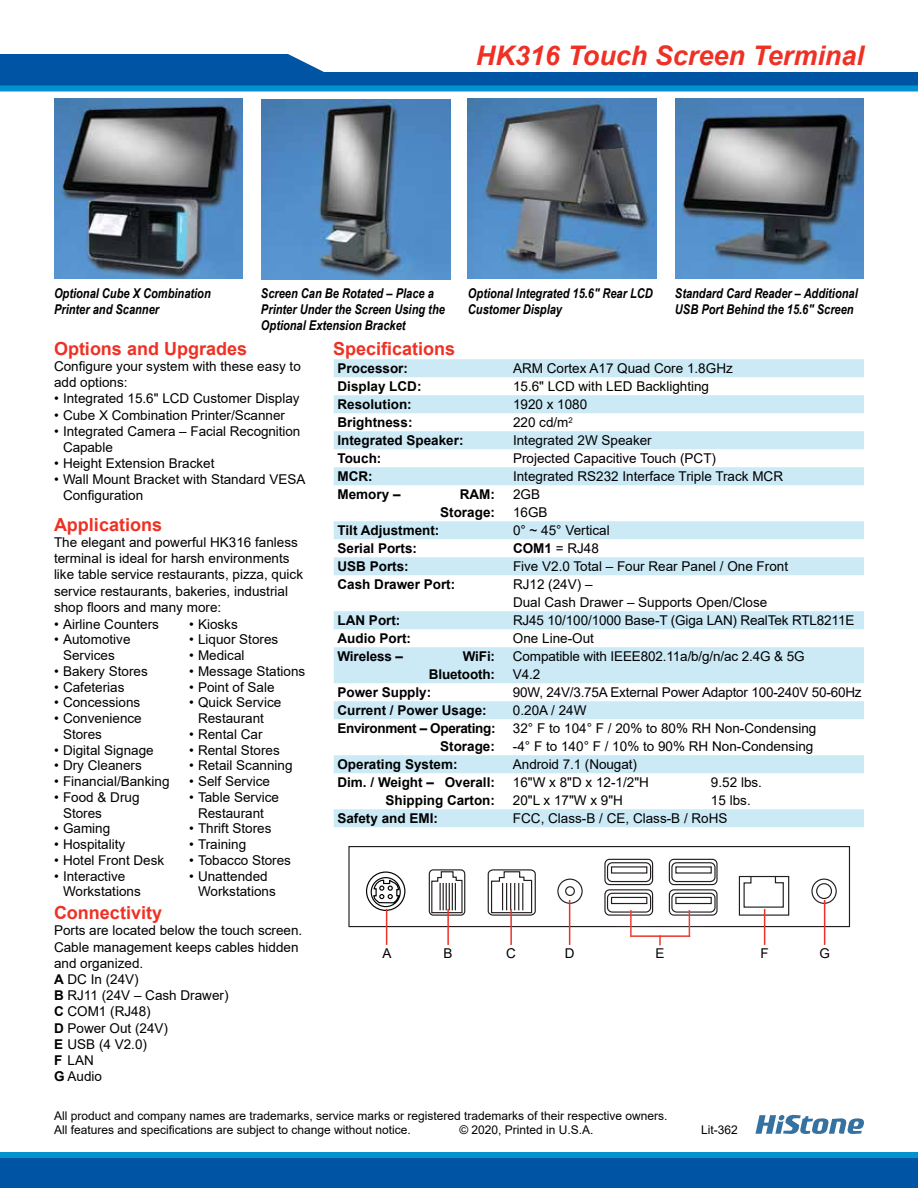
<style>
.page{position:relative;width:918px;height:1188px;background:#fff}
.page>*{position:absolute;margin:0;border:0;box-sizing:border-box;transform-origin:0 0}
.t1{font:italic 700 27px "Arial";color:#ee3124}
.t2{font:700 18px "Arial";color:#ee3124}
.t3{font:13.5px/16.2px "Arial";color:#000}
.t4{font:700 13.5px "Arial";color:#000}
.t5{font:italic 700 13.5px/16.2px "Arial Narrow";color:#000}
.t6{font:700 13.5px "Arial";letter-spacing:-.025em;color:#000}
.t7{font:12px/14.4px "Arial";color:#000}
.s1{font-weight:700}
</style>
<div class="page">
<svg style="left:0;top:54px;width:918px;height:32px"></svg>
<div style="left:0;top:86px;width:918px;height:6px;background:#0093d0"></div>
<div style="left:0;top:1152px;width:918px;height:36px;background:#0054a4"></div>
<div style="left:0;top:1152px;width:918px;height:6px;background:#0093d0"></div>
<img style="left:675px;top:99px;width:189px;height:180px">
<svg style="left:755px;top:1115px;width:109px;height:19px"></svg>
<img style="left:467px;top:98px;width:189px;height:180px">
<div style="left:334px;top:359px;width:530px;height:18px;background:#cce9f6"></div>
<div style="left:334px;top:395px;width:530px;height:18px;background:#cce9f6"></div>
<div style="left:334px;top:431px;width:530px;height:18px;background:#cce9f6"></div>
<div style="left:334px;top:467px;width:530px;height:18px;background:#cce9f6"></div>
<div style="left:334px;top:647px;width:530px;height:36px;background:#cce9f6"></div>
<div style="left:334px;top:701px;width:530px;height:18px;background:#cce9f6"></div>
<div style="left:334px;top:755px;width:530px;height:18px;background:#cce9f6"></div>
<div style="left:334px;top:809px;width:530px;height:18px;background:#cce9f6"></div>
<div style="left:334px;top:521px;width:530px;height:18px;background:#cce9f6"></div>
<div style="left:334px;top:557px;width:530px;height:18px;background:#cce9f6"></div>
<div style="left:334px;top:611px;width:530px;height:18px;background:#cce9f6"></div>
<svg style="left:348px;top:846px;width:502px;height:99px"></svg>
<img style="left:261px;top:100px;width:189px;height:180px">
<img style="left:54px;top:99px;width:189px;height:180px">
<h1 class="t1" style="left:476px;top:38px;width:390px">HK316 Touch Screen Terminal</h1>
<p class="t5" style="left:54px;top:284px;width:158px">Optional Cube X Combination<br>Printer and Scanner</p>
<p class="t5" style="left:261px;top:284px;width:185px">Screen Can Be Rotated – Place a<br>Printer Under the Screen Using the<br>Optional Extension Bracket</p>
<p class="t5" style="left:468px;top:284px;width:186px">Optional Integrated 15.6" Rear LCD<br>Customer Display</p>
<p class="t5" style="left:675px;top:284px;width:184px">Standard Card Reader – Additional<br>USB Port Behind the 15.6" Screen</p>
<h2 class="t2" style="left:54px;top:336px;width:195px">Options and Upgrades</h2>
<p class="t3" style="left:54px;top:358px;width:248px">Configure your system with these easy to add options:</p>
<p class="t3" style="left:54px;top:391px;width:247px">• Integrated 15.6" LCD Customer Display</p>
<p class="t3" style="left:54px;top:407px;width:233px">• Cube X Combination Printer/Scanner</p>
<p class="t3" style="left:63px;top:423px;width:239px;text-indent:-9px">• Integrated Camera – Facial Recognition<br>Capable</p>
<p class="t3" style="left:54px;top:455px;width:162px">• Height Extension Bracket</p>
<p class="t3" style="left:63px;top:471px;width:244px;text-indent:-9px">• Wall Mount Bracket with Standard VESA<br>Configuration</p>
<h2 class="t2" style="left:54px;top:512px;width:110px">Applications</h2>
<p class="t3" style="left:54px;top:534px;width:251px">The elegant and powerful HK316 fanless terminal is ideal for harsh environments like table service restaurants, pizza, quick service restaurants, bakeries, industrial shop floors and many more:</p>
<p class="t3" style="left:54px;top:616px;width:107px">• Airline Counters</p>
<p class="t3" style="left:54px;top:632px;width:78px;line-height:15.8px;text-align:center">• Automotive<br>Services</p>
<p class="t3" style="left:54px;top:663px;width:95px">• Bakery Stores</p>
<p class="t3" style="left:54px;top:679px;width:72px">• Cafeterias</p>
<p class="t3" style="left:54px;top:694px;width:88px">• Concessions</p>
<p class="t3" style="left:63px;top:710px;width:80px;line-height:15.8px;text-indent:-9px">• Convenience<br>Stores</p>
<p class="t3" style="left:54px;top:742px;width:101px">• Digital Signage</p>
<p class="t3" style="left:54px;top:757px;width:89px">• Dry Cleaners</p>
<p class="t3" style="left:54px;top:773px;width:117px">• Financial/Banking</p>
<p class="t3" style="left:63px;top:789px;width:78px;line-height:15.8px;text-indent:-9px">• Food &amp; Drug<br>Stores</p>
<p class="t3" style="left:54px;top:820px;width:58px">• Gaming</p>
<p class="t3" style="left:54px;top:836px;width:73px">• Hospitality</p>
<p class="t3" style="left:54px;top:852px;width:112px">• Hotel Front Desk</p>
<p class="t3" style="left:63px;top:868px;width:79px;line-height:15.8px;text-indent:-9px">• Interactive<br>Workstations</p>
<p class="t3" style="left:189px;top:616px;width:50px">• Kiosks</p>
<p class="t3" style="left:189px;top:631px;width:91px">• Liquor Stores</p>
<p class="t3" style="left:189px;top:647px;width:57px">• Medical</p>
<p class="t3" style="left:189px;top:663px;width:118px">• Message Stations</p>
<p class="t3" style="left:189px;top:679px;width:87px">• Point of Sale</p>
<p class="t3" style="left:198px;top:695px;width:85px;line-height:15.8px;text-indent:-9px">• Quick Service<br>Restaurant</p>
<p class="t3" style="left:189px;top:726px;width:75px">• Rental Car</p>
<p class="t3" style="left:189px;top:742px;width:92px">• Rental Stores</p>
<p class="t3" style="left:189px;top:758px;width:105px">• Retail Scanning</p>
<p class="t3" style="left:189px;top:773px;width:83px">• Self Service</p>
<p class="t3" style="left:189px;top:789px;width:92px;line-height:15.8px;text-align:center">• Table Service<br>Restaurant</p>
<p class="t3" style="left:189px;top:821px;width:84px">• Thrift Stores</p>
<p class="t3" style="left:189px;top:836px;width:59px">• Training</p>
<p class="t3" style="left:189px;top:852px;width:104px">• Tobacco Stores</p>
<p class="t3" style="left:198px;top:868px;width:79px;line-height:15.8px;text-indent:-9px">• Unattended<br>Workstations</p>
<h2 class="t2" style="left:54px;top:900px;width:110px">Connectivity</h2>
<p class="t3" style="left:54px;top:922px;width:250px">Ports are located below the touch screen.<br>Cable management keeps cables hidden and organized.<br><span class="s1">A</span> DC In (24V)<br><span class="s1">B</span> RJ11 (24V – Cash Drawer)<br><span class="s1">C</span> COM1 (RJ48)<br><span class="s1">D</span> Power Out (24V)<br><span class="s1">E</span> USB (4 V2.0)<br><span class="s1">F</span> LAN<br><span class="s1">G</span> Audio</p>
<h2 class="t2" style="left:333px;top:336px;width:124px">Specifications</h2>
<p class="t4" style="left:338px;top:359px;width:72px">Processor:</p>
<p class="t3" style="left:513px;top:360px;width:221px">ARM Cortex A17 Quad Core 1.8GHz</p>
<p class="t4" style="left:338px;top:377px;width:86px">Display LCD:</p>
<p class="t3" style="left:513px;top:378px;width:198px">15.6" LCD with LED Backlighting</p>
<p class="t4" style="left:338px;top:395px;width:76px">Resolution:</p>
<p class="t3" style="left:513px;top:396px;width:76px">1920 x 1080</p>
<p class="t4" style="left:338px;top:413px;width:77px">Brightness:</p>
<p class="t3" style="left:513px;top:414px;width:61px">220 cd/m<sup>2</sup></p>
<p class="t4" style="left:338px;top:431px;width:128px">Integrated Speaker:</p>
<p class="t3" style="left:513px;top:432px;width:140px">Integrated 2W Speaker</p>
<p class="t4" style="left:338px;top:449px;width:45px">Touch:</p>
<p class="t3" style="left:513px;top:450px;width:205px">Projected Capacitive Touch (PCT)</p>
<p class="t4" style="left:338px;top:467px;width:37px">MCR:</p>
<p class="t3" style="left:513px;top:468px;width:272px">Integrated RS232 Interface Triple Track MCR</p>
<p class="t4" style="left:338px;top:485px;width:65px">Memory –</p>
<p class="t4" style="left:460px;top:485px;width:37px">RAM:</p>
<p class="t3" style="left:513px;top:486px;width:29px">2GB</p>
<p class="t4" style="left:440px;top:503px;width:56px">Storage:</p>
<p class="t3" style="left:513px;top:504px;width:36px">16GB</p>
<p class="t4" style="left:338px;top:521px;width:103px">Tilt Adjustment:</p>
<p class="t3" style="left:513px;top:522px;width:98px">0° ~ 45° Vertical</p>
<p class="t4" style="left:338px;top:539px;width:81px">Serial Ports:</p>
<p class="t3" style="left:513px;top:540px;width:87px"><span class="s1">COM1</span> = RJ48</p>
<p class="t4" style="left:338px;top:557px;width:73px">USB Ports:</p>
<p class="t3" style="left:513px;top:558px;width:277px">Five V2.0 Total – Four Rear Panel / One Front</p>
<p class="t4" style="left:338px;top:575px;width:119px">Cash Drawer Port:</p>
<p class="t3" style="left:513px;top:575px;width:256px;line-height:18px">RJ12 (24V) –<br>Dual Cash Drawer – Supports Open/Close</p>
<p class="t4" style="left:338px;top:611px;width:64px">LAN Port:</p>
<p class="t3" style="left:513px;top:612px;width:343px">RJ45 10/100/1000 Base-T (Giga LAN) RealTek RTL8211E</p>
<p class="t4" style="left:338px;top:629px;width:75px">Audio Port:</p>
<p class="t3" style="left:513px;top:630px;width:83px">One Line-Out</p>
<p class="t4" style="left:337px;top:647px;width:67px">Wireless –</p>
<p class="t4" style="left:463px;top:647px;width:34px">WiFi:</p>
<p class="t3" style="left:513px;top:648px;width:293px">Compatible with IEEE802.11a/b/g/n/ac 2.4G &amp; 5G</p>
<p class="t4" style="left:429px;top:665px;width:68px">Bluetooth:</p>
<p class="t3" style="left:513px;top:666px;width:29px">V4.2</p>
<p class="t4" style="left:337px;top:683px;width:95px">Power Supply:</p>
<p class="t3" style="left:513px;top:684px;width:350px">90W, 24V/3.75A External Power Adaptor 100-240V 50-60Hz</p>
<p class="t4" style="left:337px;top:701px;width:151px">Current / Power Usage:</p>
<p class="t3" style="left:513px;top:702px;width:75px">0.20A / 24W</p>
<p class="t6" style="left:337px;top:719px;width:160px">Environment – Operating:</p>
<p class="t3" style="left:513px;top:720px;width:305px">32° F to 104° F / 20% to 80% RH Non-Condensing</p>
<p class="t4" style="left:440px;top:737px;width:56px">Storage:</p>
<p class="t3" style="left:513px;top:738px;width:302px">-4° F to 140° F / 10% to 90% RH Non-Condensing</p>
<p class="t4" style="left:337px;top:755px;width:122px">Operating System:</p>
<p class="t3" style="left:513px;top:756px;width:126px">Android 7.1 (Nougat)</p>
<p class="t4" style="left:337px;top:773px;width:159px">Dim. / Weight – Overall:</p>
<p class="t3" style="left:513px;top:774px;width:137px">16"W x 8"D x 12-1/2"H</p>
<p class="t3" style="left:711px;top:774px;width:53px">9.52 lbs.</p>
<p class="t4" style="left:386px;top:791px;width:111px">Shipping Carton:</p>
<p class="t3" style="left:513px;top:792px;width:111px">20"L x 17"W x 9"H</p>
<p class="t3" style="left:711px;top:792px;width:41px">15 lbs.</p>
<p class="t4" style="left:337px;top:809px;width:102px">Safety and EMI:</p>
<p class="t3" style="left:513px;top:810px;width:216px">FCC, Class-B / CE, Class-B / RoHS</p>
<p class="t3" style="left:383px;top:945px;width:11px">A</p>
<p class="t3" style="left:444px;top:945px;width:11px">B</p>
<p class="t3" style="left:506px;top:945px;width:11px">C</p>
<p class="t3" style="left:565px;top:945px;width:11px">D</p>
<p class="t3" style="left:655px;top:945px;width:11px">E</p>
<p class="t3" style="left:761px;top:945px;width:10px">F</p>
<p class="t3" style="left:819px;top:945px;width:12px">G</p>
<p class="t7" style="left:54px;top:1108px;width:615px">All product and company names are trademarks, service marks or registered trademarks of their respective owners.<br>All features and specifications are subject to change without notice.</p>
<p class="t7" style="left:459px;top:1123px;width:136px">© 2020, Printed in U.S.A.</p>
<p class="t7" style="left:701px;top:1123px;width:38px">Lit-362</p>
</div>
